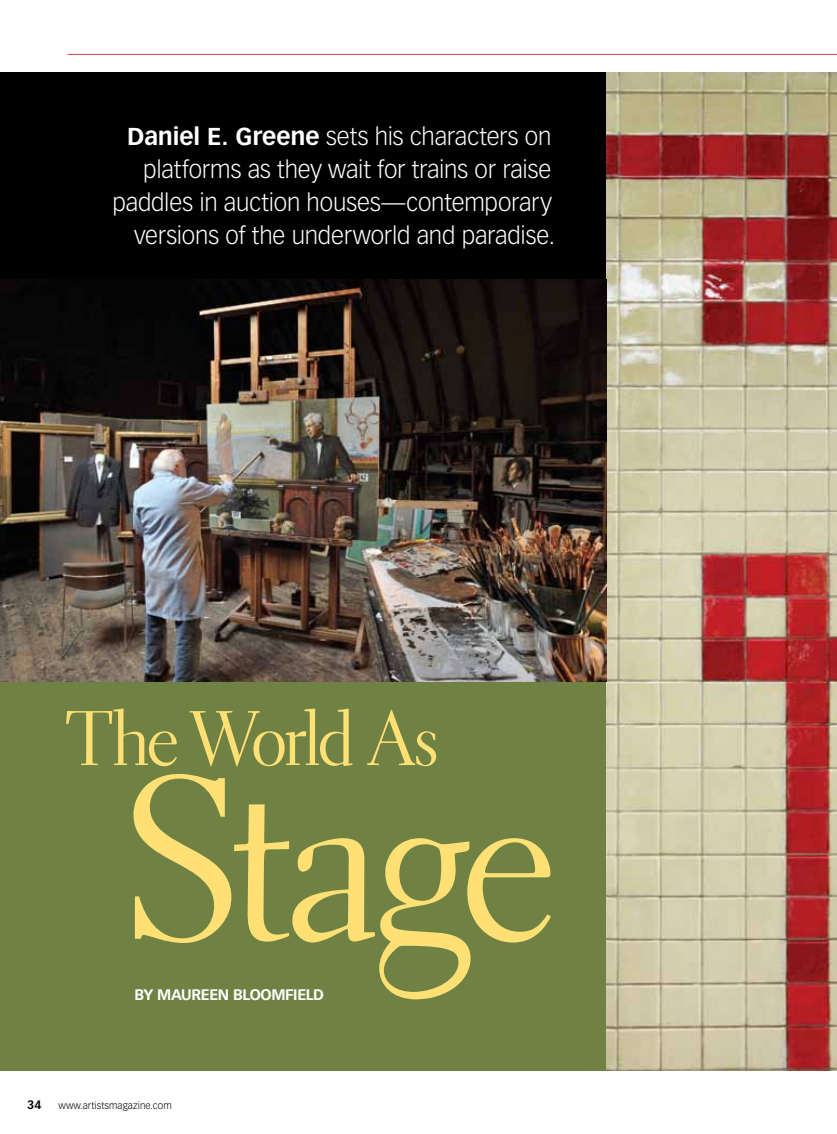
<style>
.page{position:relative;width:837px;height:1134px;background:#fff}
.page>*{position:absolute;margin:0;border:0;box-sizing:border-box;transform-origin:0 0}
.t1{font:232.95px "Electra LT Std Display";letter-spacing:-.02em;color:#ffe075}
.t2{font:78px "Electra LT Std Display";letter-spacing:-.025em;color:#ffe075}
.t3{font:300 24px/33px "Vectora LT Std";letter-spacing:-.01em;color:#fff;text-align:right}
.t4{font:700 15px "Vectora LT Std";letter-spacing:-.025em;color:#fff}
.t5{font:700 12px "Vectora LT Std";color:#000}
.t6{font:300 9.75px "Vectora LT Std";letter-spacing:.01em;color:#000}
.s1{font-weight:700}
</style>
<div class="page">
<div style="left:0;top:72px;width:606px;height:207px;background:#000"></div>
<div style="left:0;top:681px;width:606px;height:390px;background:#6f8243"></div>
<img style="left:606px;top:72px;width:231px;height:999px">
<img style="left:0;top:279px;width:606px;height:402px">
<hr style="left:68px;top:54px;width:769px;height:1px;background:#ca4236">
<p class="t3" style="left:112px;top:120px;width:444px"><span class="s1">DANIEL E. GREENE</span> sets his characters on platforms as they wait for trains or raise paddles in auction houses—contemporary versions of the underworld and paradise.</p>
<h2 class="t2" style="left:68px;top:692px;width:372px">The World As</h2>
<h1 class="t1" style="left:123px;top:722px;width:435px">Stage</h1>
<p class="t4" style="left:135px;top:985px;width:189px">BY MAUREEN BLOOMFIELD</p>
<p class="t5" style="left:27px;top:1097px;width:16px">34</p>
<p class="t6" style="left:59px;top:1099px;width:115px">www.artistsmagazine.com</p>
</div>
